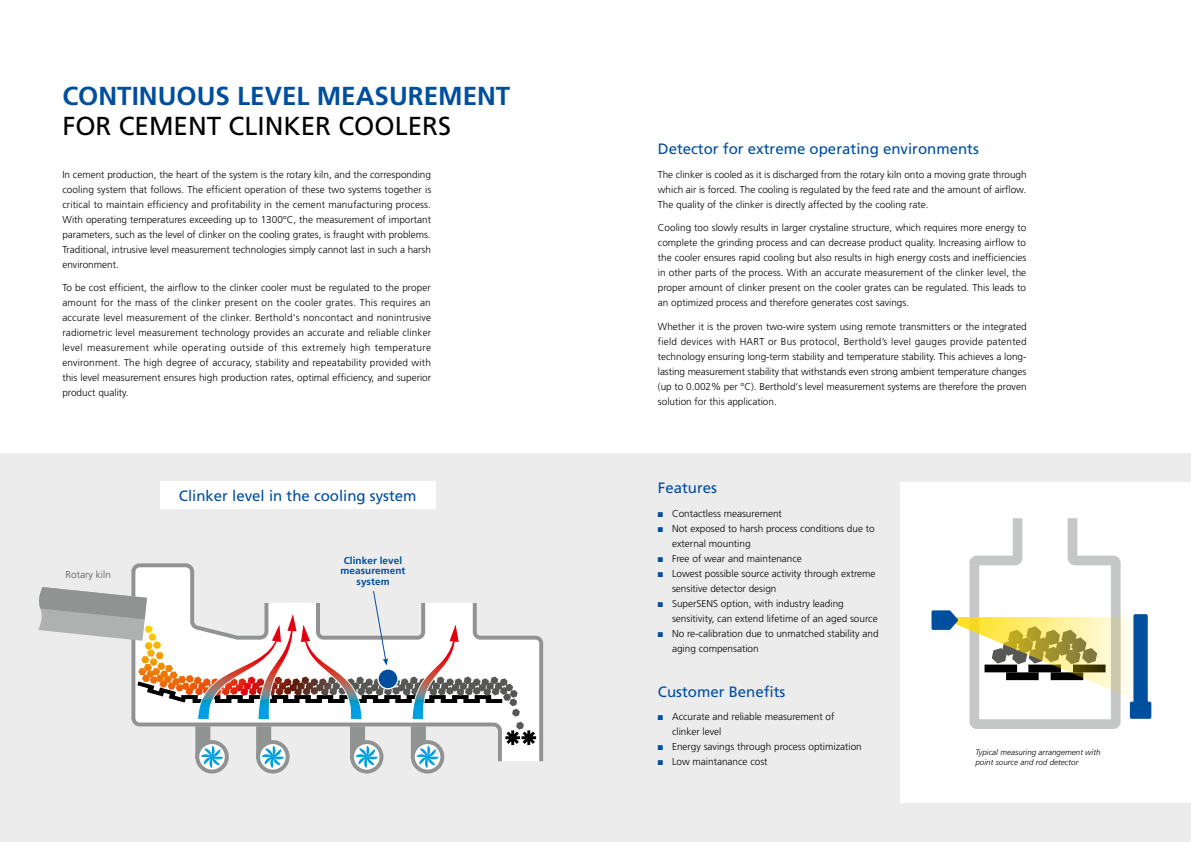
<style>
.page{position:relative;width:1191px;height:842px;background:#fff}
.page>*{position:absolute;margin:0;border:0;box-sizing:border-box;transform-origin:0 0}
.t1{font:700 26px "Frutiger LT Std";color:#004e9e}
.t2{font:26px "Frutiger LT Std";color:#000}
.t3{font:15px "Frutiger LT Std";color:#004e9e}
.t4{font:300 10px/15px "Frutiger LT Std";color:#000;text-align:justify}
.t5{font:700 10px/10.5px "Frutiger LT Std";letter-spacing:.005em;color:#004e9e;text-align:center}
.t6{font:300 10px "Frutiger LT Std";letter-spacing:.005em;color:#565656}
.t7{font:italic 300 8px/10.5px "Frutiger LT Std";letter-spacing:.005em;color:#000}
.s1{color:#004e9e}
</style>
<div class="page">
<div style="left:0;top:454px;width:1191px;height:388px;background:#ececed"></div>
<div style="left:900px;top:482px;width:291px;height:320px;background:#fff"></div>
<svg style="left:131px;top:563px;width:64px;height:24px;background:#e2e2e2"></svg>
<div style="left:195px;top:740px;width:34px;height:33px;border:4px solid #919292;border-radius:50%"></div>
<div style="left:256px;top:740px;width:33px;height:33px;border:4px solid #919292;border-radius:50%"></div>
<div style="left:350px;top:740px;width:33px;height:33px;border:4px solid #919292;border-radius:50%"></div>
<div style="left:411px;top:740px;width:33px;height:33px;border:4px solid #919292;border-radius:50%"></div>
<svg style="left:931px;top:518px;width:220px;height:211px"></svg>
<svg style="left:38px;top:587px;width:505px;height:181px"></svg>
<div style="left:160px;top:482px;width:275px;height:27px;background:#fff"></div>
<h1 class="t1" style="left:62px;top:80px;width:449px">CONTINUOUS LEVEL MEASUREMENT</h1>
<h1 class="t2" style="left:62px;top:110px;width:390px">FOR CEMENT CLINKER COOLERS</h1>
<p class="t4" style="left:62px;top:167px;width:370px">In cement production, the heart of the system is the rotary kiln, and the corresponding cooling system that follows. The efficient operation of these two systems together is critical to maintain efficiency and profitability in the cement manufacturing process.<br>With operating temperatures exceeding up to 1300°C, the measurement of important parameters, such as the level of clinker on the cooling grates, is fraught with problems.<br>Traditional, intrusive level measurement technologies simply cannot last in such a harsh environment.</p>
<p class="t4" style="left:62px;top:280px;width:370px">To be cost efficient, the airflow to the clinker cooler must be regulated to the proper amount for the mass of the clinker present on the cooler grates. This requires an accurate level measurement of the clinker. Berthold‘s noncontact and nonintrusive radiometric level measurement technology provides an accurate and reliable clinker level measurement while operating outside of this extremely high temperature environment. The high degree of accuracy, stability and repeatability provided with this level measurement ensures high production rates, optimal efficiency, and superior product quality.</p>
<p class="t6" style="left:65px;top:569px;width:47px">Rotary kiln</p>
<h2 class="t3" style="left:179px;top:487px;width:239px">Clinker level in the cooling system</h2>
<p class="t5" style="left:341px;top:555px;width:66px">Clinker level measurement system</p>
<h2 class="t3" style="left:658px;top:140px;width:322px">Detector for extreme operating environments</h2>
<p class="t4" style="left:658px;top:167px;width:370px">The clinker is cooled as it is discharged from the rotary kiln onto a moving grate through which air is forced. The cooling is regulated by the feed rate and the amount of airflow.<br>The quality of the clinker is directly affected by the cooling rate.</p>
<p class="t4" style="left:658px;top:221px;width:370px">Cooling too slowly results in larger crystaline structure, which requires more energy to complete the grinding process and can decrease product quality. Increasing airflow to the cooler ensures rapid cooling but also results in high energy costs and inefficiencies in other parts of the process. With an accurate measurement of the clinker level, the proper amount of clinker present on the cooler grates can be regulated. This leads to an optimized process and therefore generates cost savings.</p>
<p class="t4" style="left:658px;top:319px;width:370px">Whether it is the proven two-wire system using remote transmitters or the integrated field devices with HART or Bus protocol, Berthold’s level gauges provide patented technology ensuring long-term stability and temperature stability. This achieves a long&shy;lasting measurement stability that withstands even strong ambient temperature changes (up to 0.002% per °C). Berthold‘s level measurement systems are therefore the proven solution for this application.</p>
<h2 class="t3" style="left:658px;top:479px;width:61px">Features</h2>
<p class="t4" style="left:658px;top:506px;width:125px"><span class="s1">■</span> Contactless measurement</p>
<p class="t4" style="left:672px;top:521px;width:204px;text-indent:-14px"><span class="s1">■</span> Not exposed to harsh process conditions due to external mounting</p>
<p class="t4" style="left:658px;top:551px;width:146px"><span class="s1">■</span> Free of wear and maintenance</p>
<p class="t4" style="left:672px;top:566px;width:205px;text-indent:-14px"><span class="s1">■</span> Lowest possible source activity through extreme sensitive detector design</p>
<p class="t4" style="left:672px;top:596px;width:207px;text-indent:-14px"><span class="s1">■</span> SuperSENS option, with industry leading sensitivity, can extend lifetime of an aged source</p>
<p class="t4" style="left:672px;top:626px;width:208px;text-indent:-14px"><span class="s1">■</span> No re-calibration due to unmatched stability and aging compensation</p>
<h2 class="t3" style="left:658px;top:683px;width:129px">Customer Benefits</h2>
<p class="t4" style="left:672px;top:709px;width:164px;text-indent:-14px"><span class="s1">■</span> Accurate and reliable measurement of clinker level</p>
<p class="t4" style="left:658px;top:739px;width:205px"><span class="s1">■</span> Energy savings through process optimization</p>
<p class="t4" style="left:658px;top:754px;width:111px"><span class="s1">■</span> Low maintanance cost</p>
<p class="t7" style="left:975px;top:747px;width:127px">Typical measuring arrangement with point source and rod detector</p>
</div>
